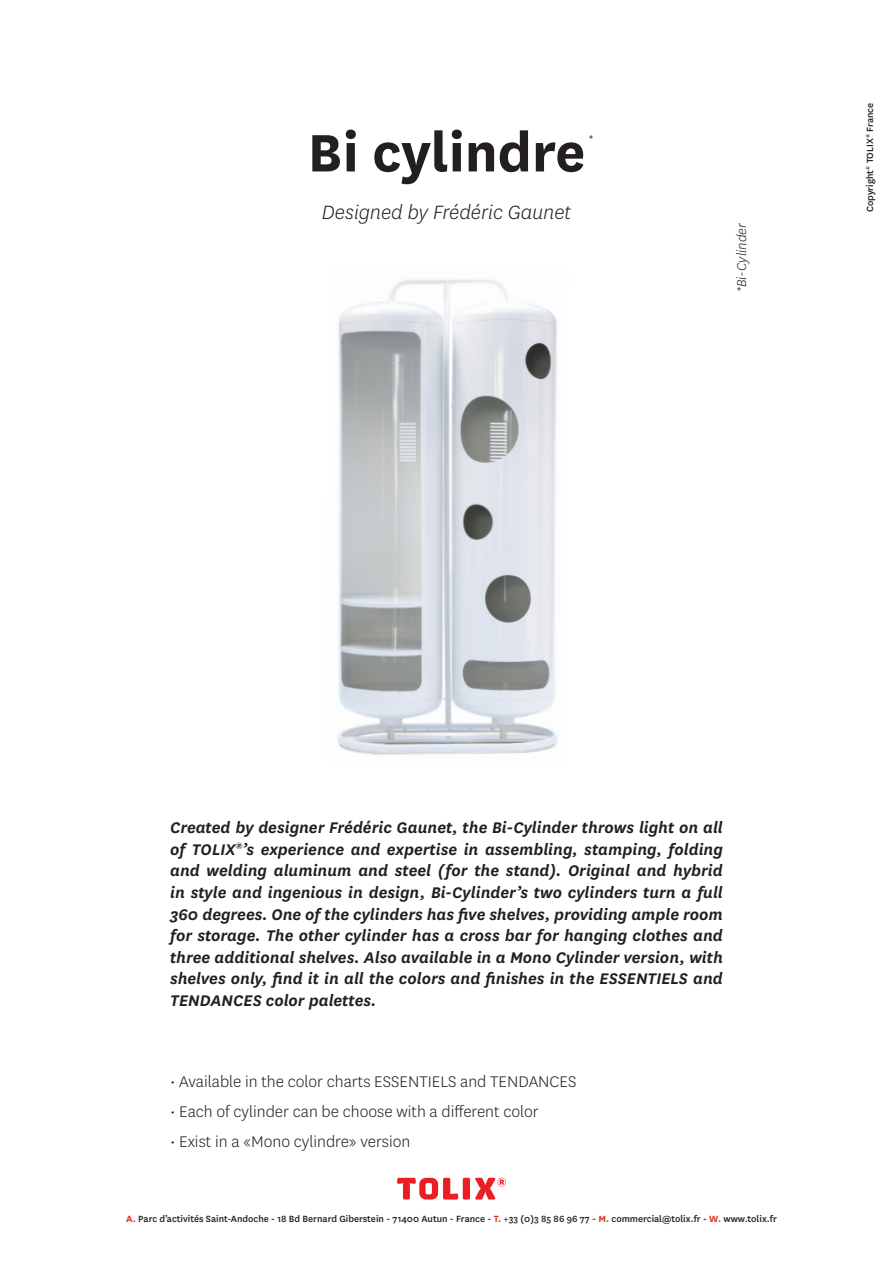
<style>
.page{position:relative;width:893px;height:1263px;background:#fff}
.page>*{position:absolute;margin:0;border:0;box-sizing:border-box;transform-origin:0 0}
.t1{font:700 61.5px "National";color:#231f20}
.t2{font:italic 300 22.5px "National";color:#231f20}
.t3{font:italic 600 18px/21.6px "National";color:#231f20;text-align:justify}
.t4{font:300 18px "National";color:#231f20}
.t5{font:italic 300 15px "National";color:#231f20}
.t6{font:500 10.5px "National";color:#231f20}
.s1{font-weight:700;color:#d93d27}
</style>
<div class="page">
<img style="left:337px;top:279px;width:221px;height:476px">
<svg style="left:397px;top:1178px;width:109px;height:21px"></svg>
<h1 class="t1" style="left:308px;top:109px;width:279px">Bi cylindre</h1>
<p class="t2" style="left:322px;top:199px;width:251px">Designed by Frédéric Gaunet</p>
<p class="t5" style="left:588px;top:130px;width:7px">*</p>
<p class="t5" style="left:733px;top:292px;width:71px;rotate:-90deg">*Bi-Cylinder</p>
<p class="t6" style="left:863px;top:212px;width:111px;rotate:-90deg">Copyright<sup>©</sup> TOLIX<sup>®</sup> France</p>
<p class="t3" style="left:170px;top:816px;width:554px">Created by designer Frédéric Gaunet, the Bi-Cylinder throws light on all of TOLIX<sup>®</sup>’s experience and expertise in assembling, stamping, folding and welding aluminum and steel (for the stand). Original and hybrid in style and ingenious in design, Bi-Cylinder’s two cylinders turn a full 360 degrees. One of the cylinders has five shelves, providing ample room for storage. The other cylinder has a cross bar for hanging clothes and three additional shelves. Also available in a Mono Cylinder version, with shelves only, find it in all the colors and finishes in the ESSENTIELS and TENDANCES color palettes.</p>
<p class="t4" style="left:170px;top:1070px;width:408px">• Available in the color charts ESSENTIELS and TENDANCES</p>
<p class="t4" style="left:170px;top:1100px;width:370px">• Each of cylinder can be choose with a different color</p>
<p class="t4" style="left:170px;top:1130px;width:242px">• Exist in a «Mono cylindre» version</p>
<p class="t6" style="left:126px;top:1211px;width:652px"><span class="s1">A.</span> Parc d’activités Saint-Andoche - 18 Bd Bernard Giberstein - 71400 Autun - France - <span class="s1">T.</span> +33 (0)3 85 86 96 77 - <span class="s1">M.</span> commercial@tolix.fr - <span class="s1">W.</span> www.tolix.fr</p>
</div>
